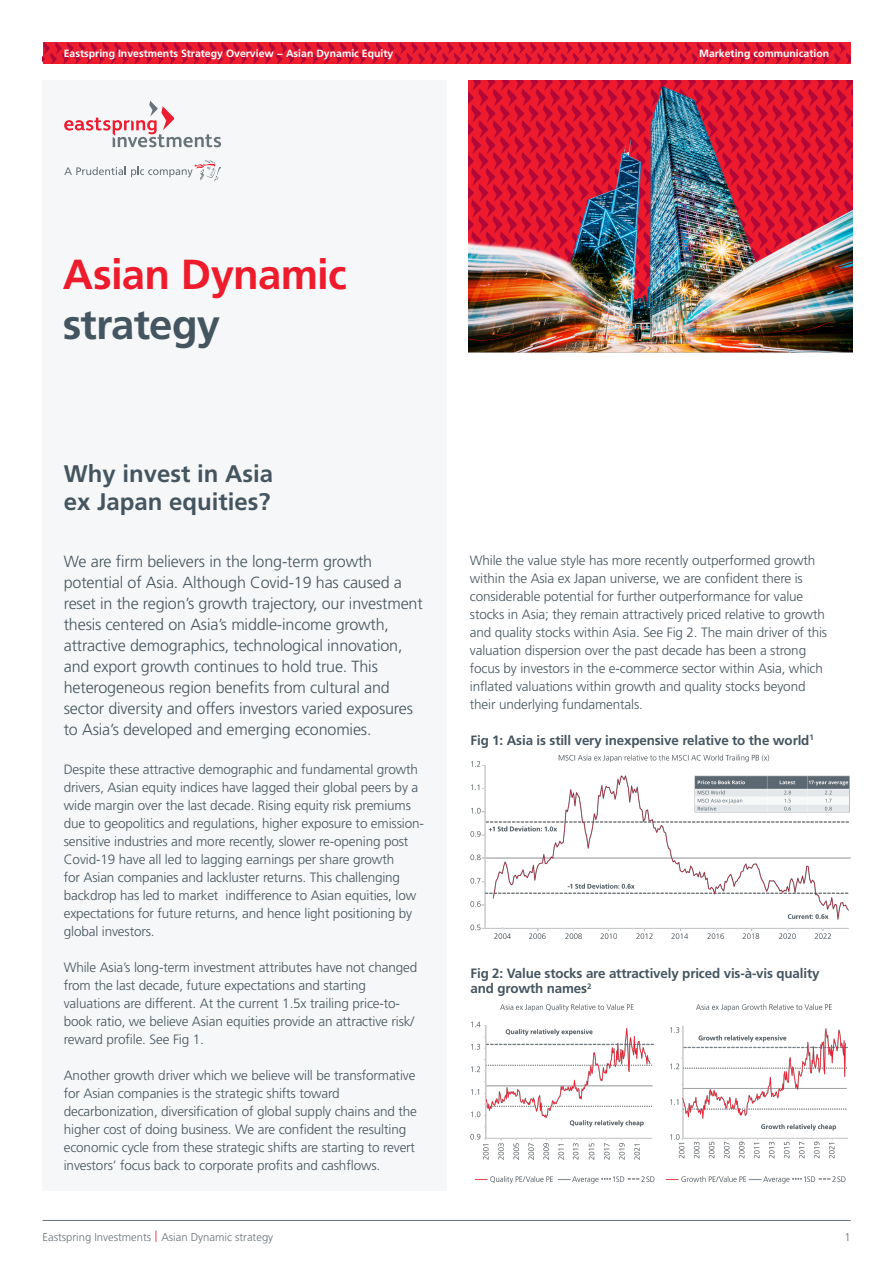
<style>
.page{position:relative;width:893px;height:1263px;background:#fff}
.page>*{position:absolute;margin:0;border:0;box-sizing:border-box;transform-origin:0 0}
.Body_copy{font:700 42px/50.4px "Frutiger LT Std";letter-spacing:-.02em;color:#ee1b2c}
.t1{font:700 24px/28.8px "Frutiger LT Std";color:#45555f}
.Bodycopy{font:300 16.2px/21px "Frutiger LT Std";letter-spacing:-.01em;color:#45555f}
.Bodycopy-2{font:300 13.5px/18px "Frutiger LT Std";letter-spacing:-.01em;color:#45555f}
.Simi_Body_copy{font:700 13.5px/15px "Frutiger LT Std";letter-spacing:-.01em;color:#45555f}
.t2{font:300 11.25px "Frutiger LT Std";color:#687379}
.Bodycopy-3{font:700 10.5px "Frutiger LT Std";color:#fff}
.s1{color:#45555f}
.s2{color:#ee1b2c}
</style>
<div class="page">
<svg style="left:43px;top:43px;width:808px;height:21px;background:#dc1731"></svg>
<hr style="left:43px;top:1220px;width:808px;height:1px;background:#687379">
<svg style="left:64px;top:101px;width:157px;height:46px"></svg>
<svg style="left:64px;top:160px;width:157px;height:21px"></svg>
<img style="left:470px;top:1003px;width:378px;height:181px">
<img style="left:470px;top:754px;width:381px;height:185px">
<img style="left:469px;top:81px;width:383px;height:272px">
<p class="Bodycopy-3" style="left:64px;top:47px;width:331px">Eastspring Investments Strategy Overview − Asian Dynamic Equity</p>
<p class="Bodycopy-3" style="left:699px;top:47px;width:132px">Marketing communication</p>
<p class="Body_copy" style="left:63px;top:249px;width:286px">Asian Dynamic <span class="s1">strategy</span></p>
<p class="t1" style="left:64px;top:459px;width:211px">Why invest in Asia ex Japan equities?</p>
<p class="Bodycopy" style="left:64px;top:551px;width:360px">We are firm believers in the long-term growth potential of Asia. Although Covid-19 has caused a reset in the region’s growth trajectory, our investment thesis centered on Asia’s middle-income growth, attractive demographics, technological innovation, and export growth continues to hold true. This heterogeneous region benefits from cultural and sector diversity and offers investors varied exposures to Asia’s developed and emerging economies.</p>
<p class="Bodycopy-2" style="left:64px;top:761px;width:362px">Despite these attractive demographic and fundamental growth drivers, Asian equity indices have lagged their global peers by a wide margin over the last decade. Rising equity risk premiums due to geopolitics and regulations, higher exposure to emission&shy;sensitive industries and more recently, slower re-opening post Covid-19 have all led to lagging earnings per share growth<br>for Asian companies and lackluster returns. This challenging backdrop has led to market indifference to Asian equities, low expectations for future returns, and hence light positioning by global investors.</p>
<p class="Bodycopy-2" style="left:64px;top:959px;width:355px">While Asia’s long-term investment attributes have not changed from the last decade, future expectations and starting valuations are different. At the current 1.5x trailing price-to&shy;book ratio, we believe Asian equities provide an attractive risk/ reward profile. See Fig 1.</p>
<p class="Bodycopy-2" style="left:64px;top:1067px;width:355px">Another growth driver which we believe will be transformative for Asian companies is the strategic shifts toward decarbonization, diversification of global supply chains and the higher cost of doing business. We are confident the resulting economic cycle from these strategic shifts are starting to revert investors’ focus back to corporate profits and cashflows.</p>
<p class="Bodycopy-2" style="left:470px;top:552px;width:359px">While the value style has more recently outperformed growth within the Asia ex Japan universe, we are confident there is considerable potential for further outperformance for value stocks in Asia; they remain attractively priced relative to growth and quality stocks within Asia. See Fig 2. The main driver of this valuation dispersion over the past decade has been a strong focus by investors in the e-commerce sector within Asia, which inflated valuations within growth and quality stocks beyond their underlying fundamentals.</p>
<p class="Simi_Body_copy" style="left:471px;top:732px;width:345px">Fig 1: Asia is still very inexpensive relative to the world<sup>1</sup></p>
<p class="Simi_Body_copy" style="left:471px;top:966px;width:350px">Fig 2: Value stocks are attractively priced vis-à-vis quality and growth names<sup>2</sup></p>
<p class="t2" style="left:43px;top:1230px;width:232px">Eastspring Investments <span class="s2">|</span> Asian Dynamic strategy</p>
<p class="t2" style="left:844px;top:1230px;width:8px">1</p>
</div>
